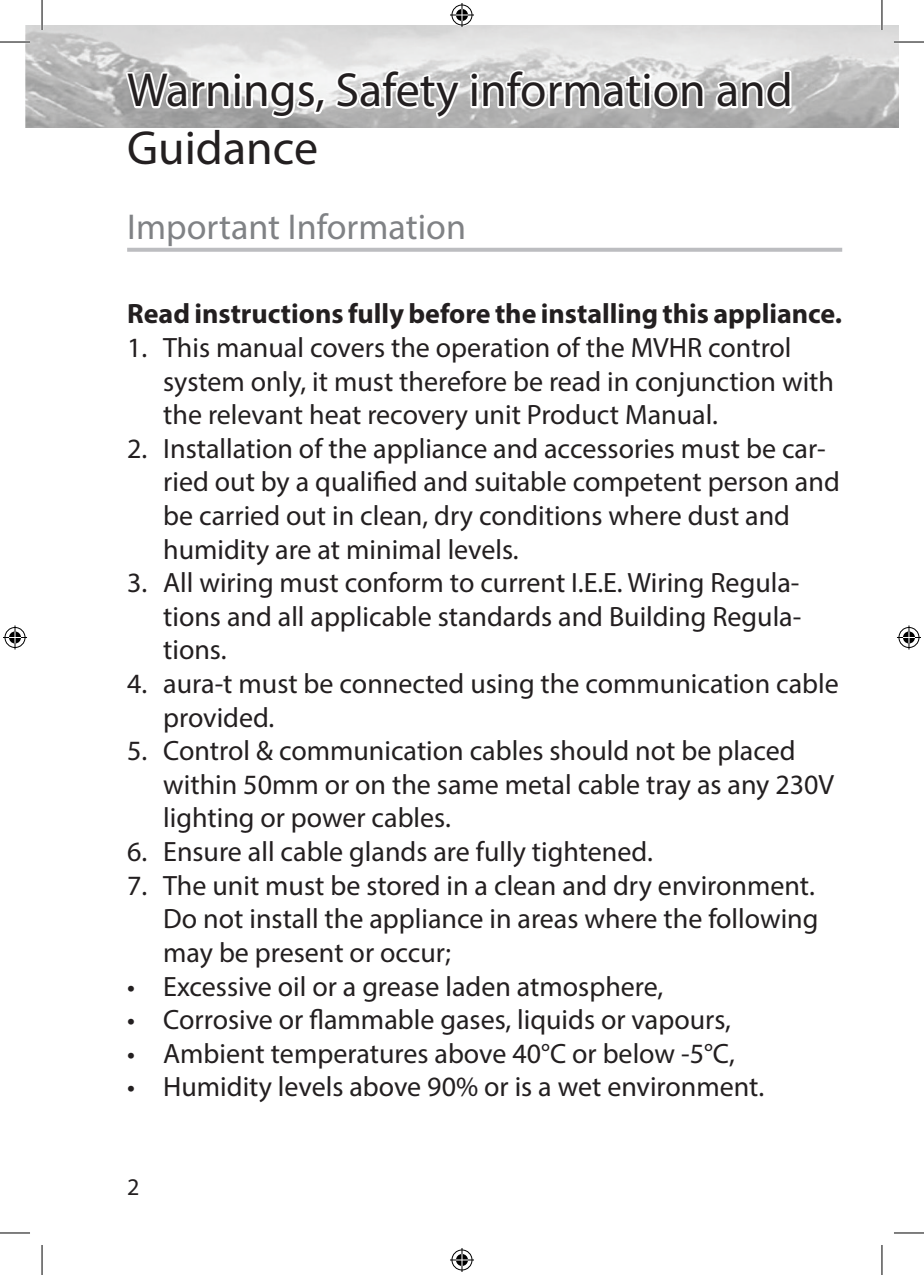
<style>
.page{position:relative;width:924px;height:1275px;background:#fff}
.page>*{position:absolute;margin:0;border:0;box-sizing:border-box;transform-origin:0 0}
.t1{font:48px/57.6px "Myriad Pro";color:#231f20}
.t2{font:36px "Myriad Pro";color:#808285}
.t3{font:28px/33.6px "Myriad Pro";color:#231f20}
.t4{font:700 28px "Myriad Pro";color:#231f20}
.t5{font:24px "Myriad Pro";color:#231f20}
</style>
<div class="page">
<img style="left:25px;top:25px;width:873px;height:102px">
<svg style="left:644px;top:248px;width:197px;height:4px"></svg>
<div style="left:642px;top:72px;width:9px;height:9px;border:4px solid #fff;border-radius:50%"></div>
<svg style="left:650px;top:79px;width:56px;height:49px"></svg>
<svg style="left:713px;top:25px;width:80px;height:103px"></svg>
<hr style="left:0;top:41px;width:30px;height:2px;background:#fff">
<hr style="left:893px;top:41px;width:30px;height:2px;background:#fff">
<hr style="left:41px;top:0;width:2px;height:30px;background:#fff">
<hr style="left:880px;top:0;width:2px;height:30px;background:#fff">
<hr style="left:0;top:42px;width:30px;height:1px;background:#000">
<hr style="left:893px;top:42px;width:30px;height:1px;background:#000">
<hr style="left:0;top:1232px;width:30px;height:1px;background:#000">
<hr style="left:893px;top:1232px;width:30px;height:1px;background:#000">
<hr style="left:42px;top:0;width:1px;height:30px;background:#000">
<hr style="left:42px;top:1245px;width:1px;height:30px;background:#000">
<hr style="left:881px;top:0;width:1px;height:30px;background:#000">
<hr style="left:881px;top:1245px;width:1px;height:30px;background:#000">
<svg style="left:123px;top:3px;width:521px;height:249px"></svg>
<svg style="left:450px;top:1248px;width:24px;height:24px"></svg>
<svg style="left:3px;top:625px;width:24px;height:24px"></svg>
<svg style="left:897px;top:625px;width:23px;height:24px"></svg>
<h1 class="t1" style="left:127px;top:61px;width:667px">Warnings, Safety information and<br>Guidance</h1>
<p class="t2" style="left:127px;top:205px;width:340px">Important Information</p>
<p class="t4" style="left:127px;top:295px;width:716px">Read instructions fully before the installing this appliance.</p>
<p class="t3" style="left:163px;top:330px;width:672px;text-indent:-36px">1. This manual covers the operation of the MVHR control system only, it must therefore be read in conjunction with the relevant heat recovery unit Product Manual.</p>
<p class="t3" style="left:163px;top:431px;width:677px;text-indent:-36px">2. Installation of the appliance and accessories must be car&shy;ried out by a qualified and suitable competent person and be carried out in clean, dry conditions where dust and humidity are at minimal levels.</p>
<p class="t3" style="left:163px;top:565px;width:639px;text-align:justify;text-indent:-36px">3. All wiring must conform to current I.E.E. Wiring Regula&shy;tions and all applicable standards and Building Regula&shy;tions.</p>
<p class="t3" style="left:163px;top:666px;width:676px;text-indent:-36px">4. aura-t must be connected using the communication cable provided.</p>
<p class="t3" style="left:163px;top:733px;width:672px;text-indent:-36px">5. Control &amp; communication cables should not be placed within 50mm or on the same metal cable tray as any 230V lighting or power cables.</p>
<p class="t3" style="left:127px;top:834px;width:527px">6. Ensure all cable glands are fully tightened.</p>
<p class="t3" style="left:163px;top:868px;width:656px;text-indent:-36px">7. The unit must be stored in a clean and dry environment.<br>Do not install the appliance in areas where the following may be present or occur;</p>
<p class="t3" style="left:127px;top:969px;width:537px">• Excessive oil or a grease laden atmosphere,</p>
<p class="t3" style="left:127px;top:1002px;width:605px">• Corrosive or flammable gases, liquids or vapours,</p>
<p class="t3" style="left:127px;top:1036px;width:609px">• Ambient temperatures above 40°C or below -5°C,</p>
<p class="t3" style="left:127px;top:1069px;width:638px">• Humidity levels above 90% or is a wet environment.</p>
<p class="t5" style="left:127px;top:1172px;width:14px">2</p>
</div>
